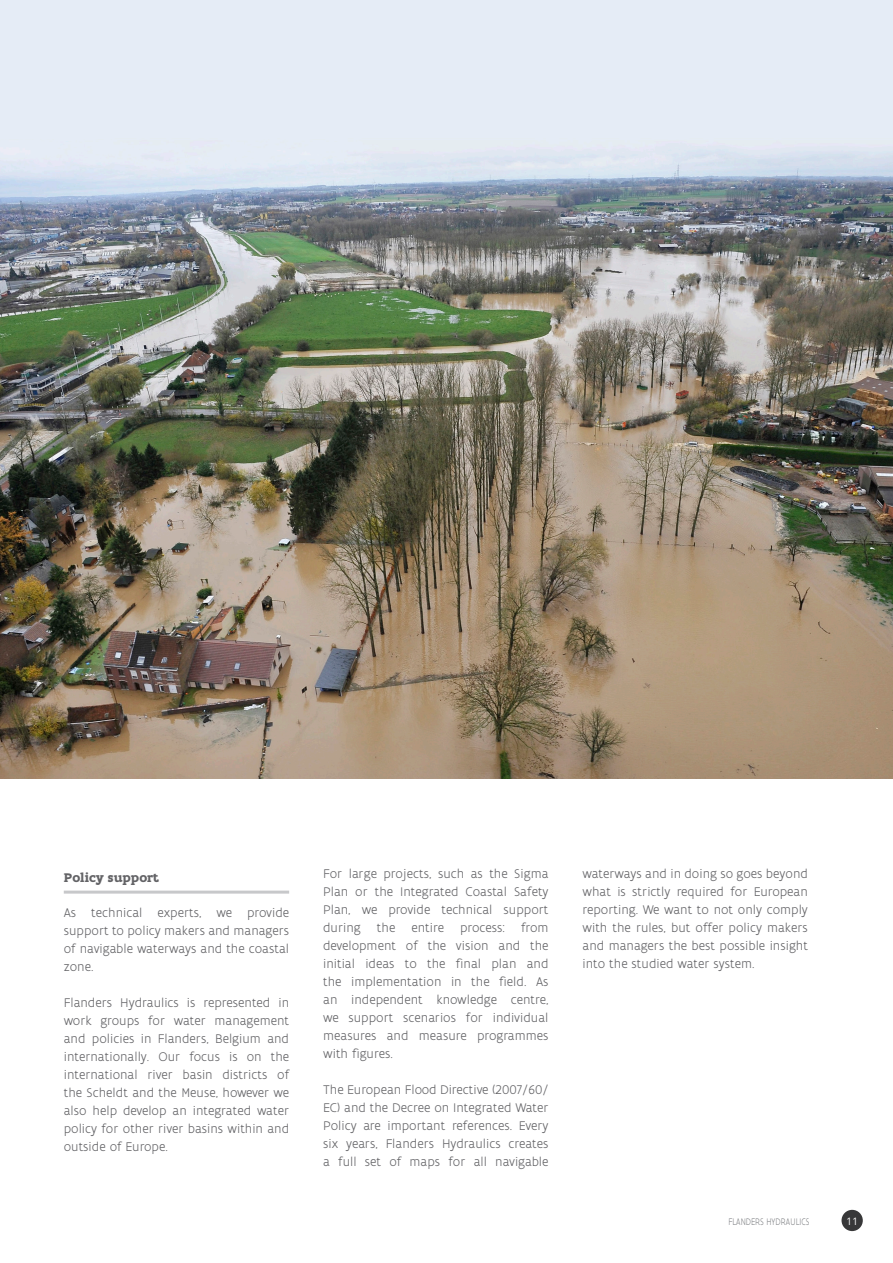
<style>
.page{position:relative;width:893px;height:1263px;background:#fff}
.page>*{position:absolute;margin:0;border:0;box-sizing:border-box;transform-origin:0 0}
.Bodytekst{font:300 13.5px/18px "Flanders Art Sans";color:#636366;text-align:justify}
.Kleine_titeltjes_bold{font:700 13.5px "Flanders Art Serif";color:#636366}
.t1{font:10.5px "Avenir Next";color:#fff}
.t2{font:300 10.2px "Flanders Art Sans";color:#818386;scale:.8 1}
</style>
<div class="page">
<div style="left:841px;top:1210px;width:22px;height:21px;background:#383839;border-radius:50%"></div>
<hr style="left:64px;top:891px;width:225px;height:3px;background:#c7c8ca">
<img style="left:0;top:0;width:893px;height:779px">
<p class="Kleine_titeltjes_bold" style="left:64px;top:869px;width:97px">Policy support</p>
<p class="Bodytekst" style="left:64px;top:904px;width:227px">As technical experts, we provide support to policy makers and managers of navigable waterways and the coastal zone.</p>
<p class="Bodytekst" style="left:64px;top:994px;width:227px">Flanders Hydraulics is represented in work groups for water management and policies in Flanders, Belgium and internationally. Our focus is on the international river basin districts of the Scheldt and the Meuse, however we also help develop an integrated water policy for other river basins within and outside of Europe.</p>
<p class="Bodytekst" style="left:323px;top:864px;width:227px">For large projects, such as the Sigma Plan or the Integrated Coastal Safety Plan, we provide technical support during the entire process: from development of the vision and the initial ideas to the final plan and the implementation in the field. As an independent knowledge centre, we support scenarios for individual measures and measure programmes with figures.</p>
<p class="Bodytekst" style="left:323px;top:1080px;width:227px">The European Flood Directive (2007/60/ EC) and the Decree on Integrated Water Policy are important references. Every six years, Flanders Hydraulics creates a full set of maps for all navigable</p>
<p class="Bodytekst" style="left:583px;top:864px;width:227px">waterways and in doing so goes beyond what is strictly required for European reporting. We want to not only comply with the rules, but offer policy makers and managers the best possible insight into the studied water system.</p>
<p class="t2" style="left:728px;top:1215px;width:103px">FLANDERS HYDRAULICS</p>
<p class="t1" style="left:846px;top:1212px;width:14px">11</p>
</div>
